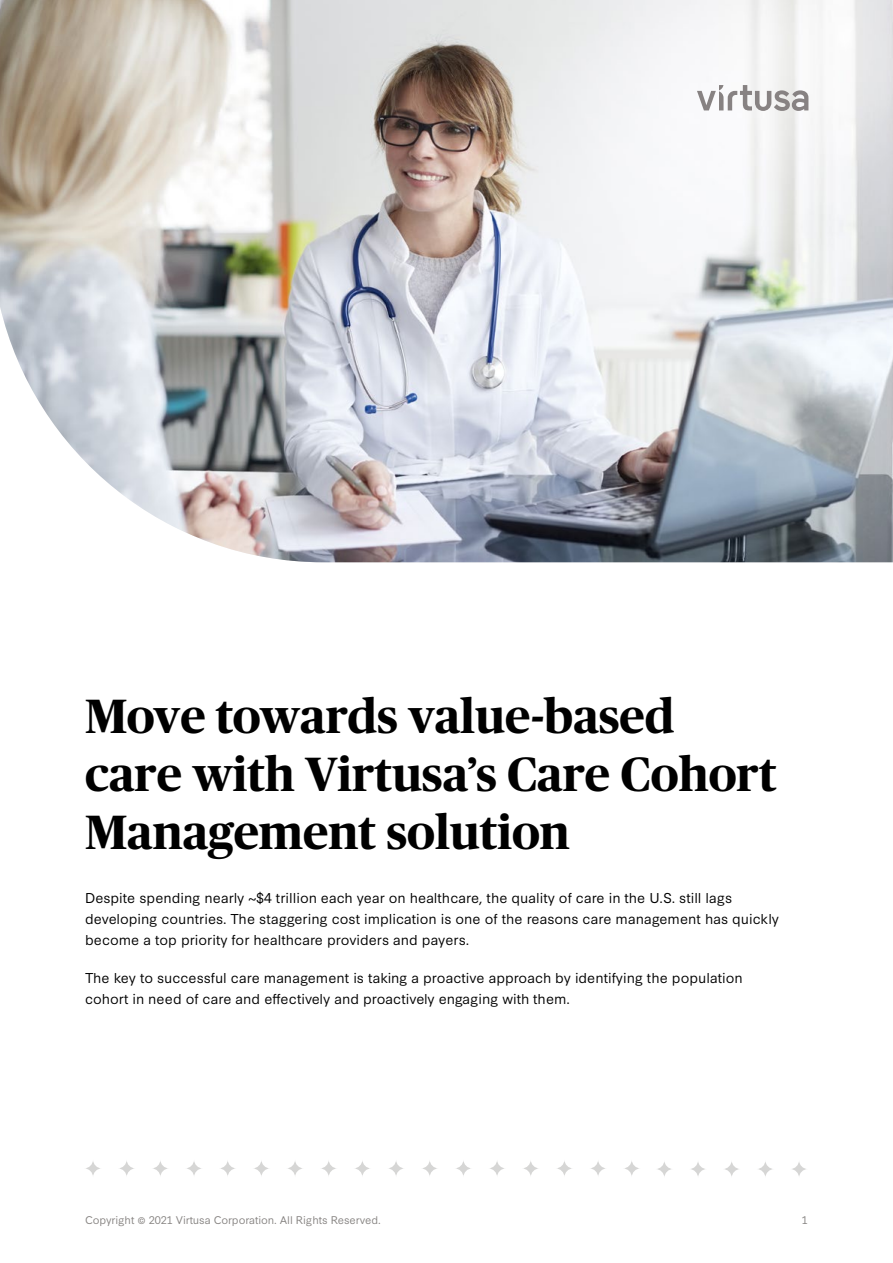
<style>
.page{position:relative;width:893px;height:1263px;background:#fff}
.page>*{position:absolute;margin:0;border:0;box-sizing:border-box;transform-origin:0 0}
.t1{font:700 48px/57.6px "Publico Headline";color:#000}
.t2{font:13.5px/21px "Synthese";color:#000}
.t3{font:10.5px "Synthese";letter-spacing:-.005em;color:#868381}
</style>
<div class="page">
<img style="left:0;top:0;width:893px;height:562px">
<svg style="left:86px;top:1161px;width:553px;height:15px"></svg>
<svg style="left:657px;top:1162px;width:149px;height:14px"></svg>
<svg style="left:697px;top:85px;width:111px;height:26px"></svg>
<h1 class="t1" style="left:85px;top:685px;width:693px">Move towards value-based care with Virtusa’s Care Cohort<br>Management solution</h1>
<p class="t2" style="left:85px;top:887px;width:695px">Despite spending nearly ~$4 trillion each year on healthcare, the quality of care in the U.S. still lags developing countries. The staggering cost implication is one of the reasons care management has quickly become a top priority for healthcare providers and payers.</p>
<p class="t2" style="left:85px;top:967px;width:659px">The key to successful care management is taking a proactive approach by identifying the population cohort in need of care and effectively and proactively engaging with them.</p>
<p class="t3" style="left:85px;top:1211px;width:297px">Copyright © 2021 Virtusa Corporation. All Rights Reserved.</p>
<p class="t3" style="left:802px;top:1211px;width:8px">1</p>
</div>
